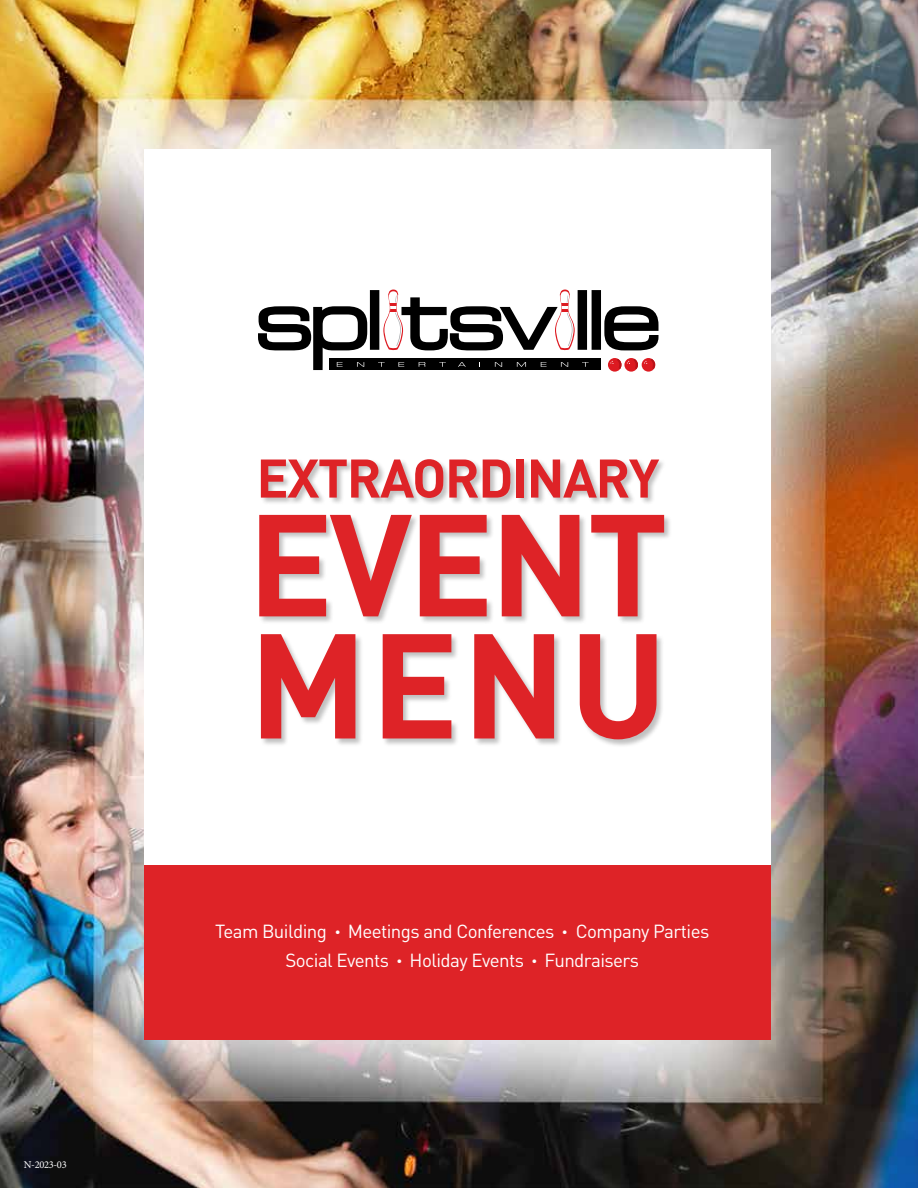
<style>
.page{position:relative;width:918px;height:1188px;background:#fff}
.page>*{position:absolute;margin:0;border:0;box-sizing:border-box;transform-origin:0 0}
.t1{font:700 146.55px "DIN";color:#de2327}
.t2{font:700 142.5px "DIN";letter-spacing:-.03em;color:#de2327}
.t3{font:700 53.4px "DIN";letter-spacing:-.03em;color:#de2327}
.t4{font:18.75px/29.4px "DIN";letter-spacing:-.03em;color:#fff;text-align:center}
.t5{font:10.5px "Minion Pro";letter-spacing:-.03em;color:#fff}
.s1{font-size:11.25px}
</style>
<div class="page">
<img style="left:0;top:0;width:918px;height:1188px">
<div style="left:145px;top:149px;width:626px;height:891px;background:#fff"></div>
<svg style="left:608px;top:358px;width:14px;height:14px"></svg>
<svg style="left:624px;top:358px;width:14px;height:14px"></svg>
<svg style="left:642px;top:358px;width:13px;height:14px"></svg>
<svg style="left:258px;top:289px;width:400px;height:81px"></svg>
<div style="left:259px;top:459px;width:413px;height:289px;background:#000;opacity:.25"></div>
<div style="left:145px;top:865px;width:626px;height:175px;background:#de2327"></div>
<p class="t5" style="left:24px;top:1157px;width:44px">N-2023-03</p>
<h3 class="t3" style="left:256px;top:443px;width:404px">EXTRAORDINARY</h3>
<h2 class="t2" style="left:247px;top:472px;width:422px">EVENT</h2>
<h1 class="t1" style="left:249px;top:590px;width:420px">MENU</h1>
<p class="t4" style="left:215px;top:916px;width:496px">Team Building <span class="s1">•</span> Meetings and Conferences <span class="s1">•</span> Company Parties<br>Social Events <span class="s1">•</span> Holiday Events <span class="s1">•</span> Fundraisers</p>
</div>
